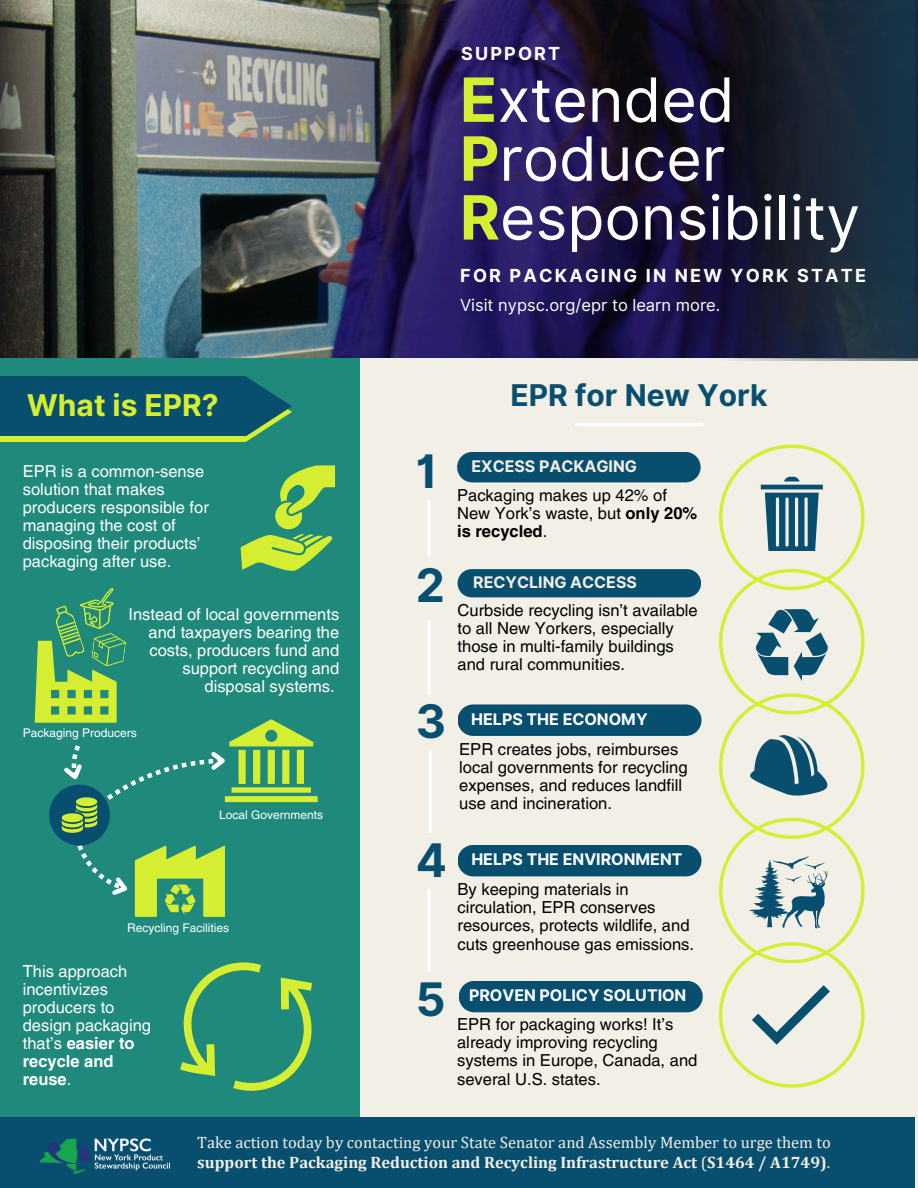
<style>
.page{position:relative;width:918px;height:1188px;background:#f1efe6}
.page>*{position:absolute;margin:0;border:0;box-sizing:border-box;transform-origin:0 0}
.t1{font:61.05px/58.8px "Inter";color:#fff}
.t2{font:700 46.2px "Inter";color:#084f6f}
.t3{font:700 30px "Inter";color:#084f6f}
.t4{font:700 30px "Inter";color:#d5ee32}
.t5{font:700 18px "Inter";letter-spacing:.12em;color:#fff}
.t6{font:16.5px/18.1px "Helvetica LT Pro";color:#000}
.t7{font:16.5px/18px "Helvetica LT Pro";color:#fff}
.t8{font:16.5px/20.2px "Cambria";color:#f1efe6}
.t9{font:16.5px "Inter";color:#fff}
.t10{font:700 16.05px "Inter";color:#fff}
.t11{font:700 16.05px "Inter";color:#f1efe6}
.t12{font:12px "Helvetica LT Pro";color:#fff}
.s1{font-weight:700;color:#d5ee32}
.s2{font-weight:700}
</style>
<div class="page">
<img style="left:0;top:0;width:557px;height:358px">
<svg style="left:557px;top:0;width:358px;height:358px"></svg>
<div style="left:457px;top:452px;width:244px;height:30px;background:#084f6f;border-radius:15px"></div>
<div style="left:459px;top:981px;width:244px;height:31px;background:#084f6f"></div>
<div style="left:458px;top:569px;width:243px;height:28px;background:#084f6f"></div>
<svg style="left:458px;top:704px;width:243px;height:32px"></svg>
<div style="left:458px;top:845px;width:243px;height:31px;background:#084f6f"></div>
<hr style="left:427px;top:501px;width:4px;height:55px;background:#fff">
<hr style="left:427px;top:622px;width:4px;height:71px;background:#fff">
<hr style="left:429px;top:752px;width:3px;height:80px;background:#fff">
<hr style="left:427px;top:891px;width:4px;height:80px;background:#fff">
<svg style="left:719px;top:445px;width:145px;height:642px"></svg>
<div style="left:0;top:358px;width:360px;height:829px;background:#1f897b"></div>
<div style="left:0;top:382px;width:246px;height:60px;background:#d5ee32"></div>
<div style="left:0;top:376px;width:246px;height:60px;background:#084f6f"></div>
<div style="left:0;top:1117px;width:915px;height:71px;background:#084f6f"></div>
<hr style="left:576px;top:423px;width:126px;height:3px;background:#fff">
<svg style="left:246px;top:376px;width:46px;height:66px"></svg>
<svg style="left:77px;top:845px;width:148px;height:72px"></svg>
<div style="left:49px;top:785px;width:61px;height:61px;background:#084f6f;border-radius:50%"></div>
<svg style="left:35px;top:588px;width:283px;height:245px"></svg>
<svg style="left:180px;top:962px;width:132px;height:129px"></svg>
<svg style="left:241px;top:465px;width:94px;height:106px"></svg>
<img style="left:40px;top:1138px;width:130px;height:36px">
<p class="t5" style="left:461px;top:43px;width:101px">SUPPORT</p>
<h1 class="t1" style="left:460px;top:70px;width:402px"><span class="s1">E</span>xtended<br><span class="s1">P</span>roducer<br><span class="s1">R</span>esponsibility</h1>
<h3 class="t5" style="left:460px;top:264px;width:407px">FOR PACKAGING IN NEW YORK STATE</h3>
<h4 class="t9" style="left:460px;top:295px;width:262px">Visit nypsc.org/epr to learn more.</h4>
<p class="t4" style="left:27px;top:387px;width:193px">What is EPR?</p>
<h3 class="t3" style="left:510px;top:377px;width:258px">EPR for New York</h3>
<p class="t7" style="left:23px;top:464px;width:188px">EPR is a common-sense solution that makes producers responsible for managing the cost of disposing their products’ packaging after use.</p>
<p class="t7" style="left:128px;top:606px;width:212px;text-align:right">Instead of local governments and taxpayers bearing the costs, producers fund and support recycling and disposal systems.</p>
<p class="t12" style="left:23px;top:729px;width:116px">Packaging Producers</p>
<p class="t12" style="left:219px;top:810px;width:106px">Local Governments</p>
<p class="t12" style="left:127px;top:924px;width:104px">Recycling Facilities</p>
<p class="t7" style="left:23px;top:964px;width:130px">This approach incentivizes producers to design packaging that’s <span class="s2">easier to recycle and reuse</span>.</p>
<h4 class="t2" style="left:416px;top:443px;width:23px">1</h4>
<p class="t2" style="left:416px;top:557px;width:31px">2</p>
<h2 class="t2" style="left:416px;top:694px;width:32px">3</h2>
<p class="t11" style="left:471px;top:456px;width:167px">EXCESS PACKAGING</p>
<h4 class="t6" style="left:457px;top:488px;width:242px">Packaging makes up 42% of<br>New York’s waste, but <span class="s2">only 20% is recycled</span>.</h4>
<p class="t11" style="left:473px;top:572px;width:165px">RECYCLING ACCESS</p>
<p class="t6" style="left:458px;top:603px;width:242px">Curbside recycling isn’t available to all New Yorkers, especially those in multi-family buildings and rural communities.</p>
<p class="t10" style="left:471px;top:709px;width:178px">HELPS THE ECONOMY</p>
<p class="t6" style="left:459px;top:741px;width:230px">EPR creates jobs, reimburses local governments for recycling expenses, and reduces landfill use and incineration.</p>
<p class="t2" style="left:416px;top:833px;width:33px">4</p>
<p class="t2" style="left:416px;top:972px;width:31px">5</p>
<p class="t10" style="left:471px;top:850px;width:213px">HELPS THE ENVIRONMENT</p>
<p class="t6" style="left:458px;top:882px;width:238px">By keeping materials in circulation, EPR conserves resources, protects wildlife, and cuts greenhouse gas emissions.</p>
<h4 class="t10" style="left:469px;top:986px;width:219px">PROVEN POLICY SOLUTION</h4>
<p class="t6" style="left:457px;top:1017px;width:242px">EPR for packaging works! It’s already improving recycling systems in Europe, Canada, and several U.S. states.</p>
<p class="t8" style="left:197px;top:1132px;width:635px">Take action today by contacting your State Senator and Assembly Member to urge them to <span class="s2">support the Packaging Reduction and Recycling Infrastructure Act</span> (<span class="s2">S1464 / A1749)</span>.</p>
</div>
